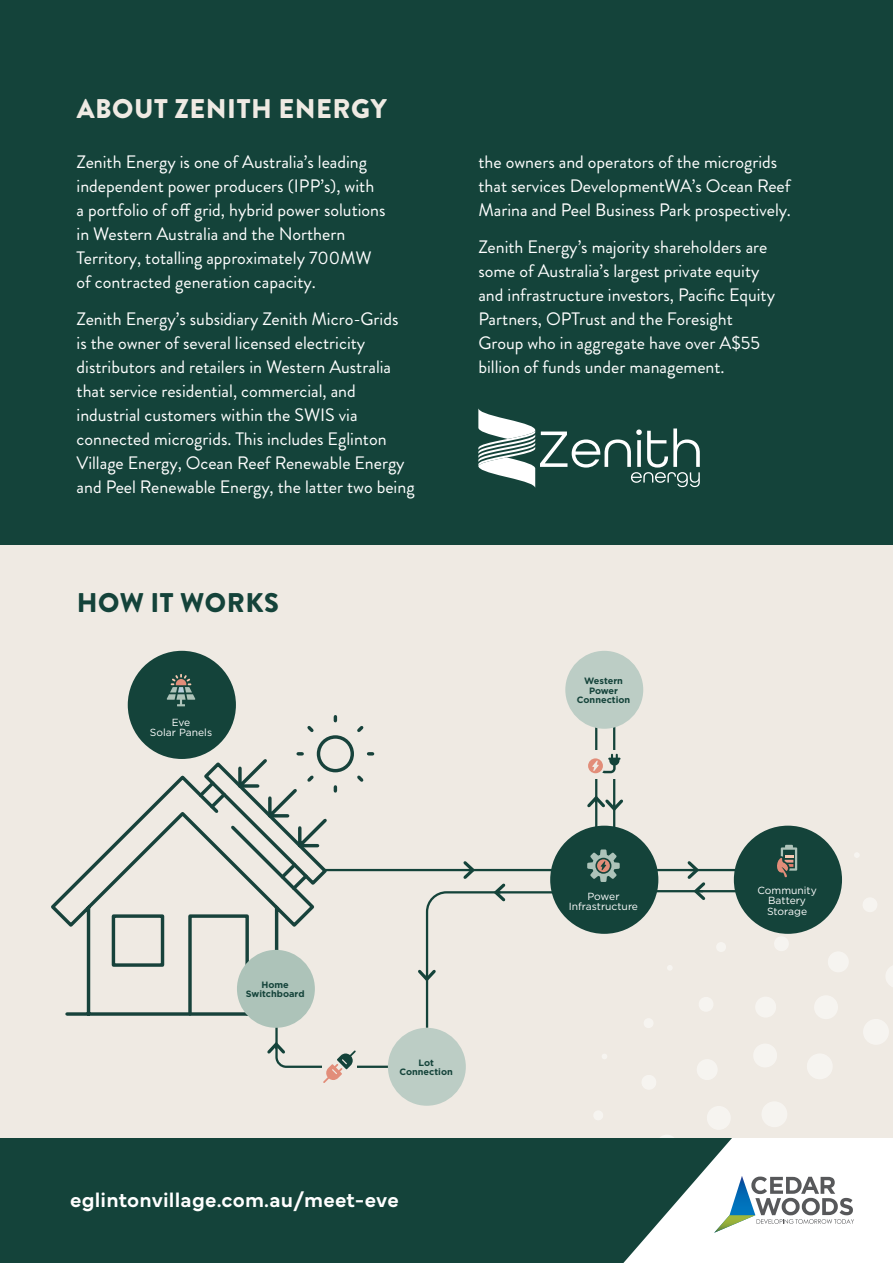
<style>
.page{position:relative;width:893px;height:1263px;background:#fff}
.page>*{position:absolute;margin:0;border:0;box-sizing:border-box;transform-origin:0 0}
.t1{font:900 27px "Brandon Grotesque";letter-spacing:.02em;color:#efeae3}
.t2{font:900 27px "Brandon Grotesque";letter-spacing:.02em;color:#14433a}
.t3{font:600 21px "Mundial";letter-spacing:.01em;color:#fff}
.t4{font:18px/24px "Brandon Grotesque";color:#fff}
.t5{font:10.35px/10.4px "Gotham";color:#fff;text-align:center}
.t6{font:700 9.15px/9.1px "Gotham";color:#14433a;text-align:center}
</style>
<div class="page">
<div style="left:0;top:1137px;width:893px;height:126px;background:#14433a"></div>
<svg style="left:605px;top:1137px;width:288px;height:126px;fill:#fff"></svg>
<svg style="left:714px;top:1176px;width:140px;height:57px"></svg>
<div style="left:0;top:534px;width:893px;height:603px;background:#efeae3"></div>
<svg style="left:863px;top:1019px;width:26px;height:25px"></svg>
<svg style="left:807px;top:1054px;width:25px;height:25px"></svg>
<svg style="left:762px;top:1102px;width:25px;height:25px"></svg>
<svg style="left:886px;top:966px;width:7px;height:21px"></svg>
<svg style="left:814px;top:996px;width:24px;height:23px"></svg>
<svg style="left:754px;top:1044px;width:23px;height:23px"></svg>
<svg style="left:707px;top:1106px;width:23px;height:24px"></svg>
<svg style="left:828px;top:952px;width:20px;height:20px"></svg>
<svg style="left:756px;top:997px;width:20px;height:20px"></svg>
<svg style="left:697px;top:1059px;width:20px;height:21px"></svg>
<svg style="left:661px;top:1135px;width:11px;height:2px"></svg>
<svg style="left:863px;top:898px;width:14px;height:14px"></svg>
<svg style="left:774px;top:937px;width:15px;height:14px"></svg>
<svg style="left:699px;top:997px;width:14px;height:14px"></svg>
<svg style="left:642px;top:1075px;width:14px;height:14px"></svg>
<svg style="left:716px;top:942px;width:10px;height:10px"></svg>
<svg style="left:644px;top:1018px;width:9px;height:10px"></svg>
<svg style="left:594px;top:1111px;width:9px;height:9px"></svg>
<svg style="left:854px;top:853px;width:5px;height:5px"></svg>
<svg style="left:667px;top:965px;width:5px;height:5px"></svg>
<svg style="left:602px;top:1054px;width:5px;height:5px"></svg>
<div style="left:0;top:0;width:893px;height:544px;background:#14433a"></div>
<svg style="left:478px;top:408px;width:222px;height:80px"></svg>
<svg style="left:235px;top:713px;width:140px;height:80px"></svg>
<div style="left:317px;top:735px;width:37px;height:37px;border:3px solid #17423b;border-radius:50%"></div>
<svg style="left:51px;top:759px;width:279px;height:257px"></svg>
<div style="left:128px;top:651px;width:108px;height:108px;background:#14433a;border-radius:50%"></div>
<svg style="left:167px;top:674px;width:28px;height:32px"></svg>
<hr style="left:595px;top:722px;width:2px;height:111px;background:#14433a">
<hr style="left:613px;top:722px;width:2px;height:112px;background:#14433a">
<div style="left:237px;top:950px;width:78px;height:78px;background:#adc3b9;border-radius:50%"></div>
<div style="left:587px;top:750px;width:34px;height:29px;background:#efeae3"></div>
<div style="left:550px;top:826px;width:108px;height:108px;background:#14433a;border-radius:50%"></div>
<svg style="left:587px;top:849px;width:33px;height:33px"></svg>
<div style="left:734px;top:826px;width:108px;height:108px;background:#14433a;border-radius:50%"></div>
<svg style="left:777px;top:845px;width:20px;height:32px"></svg>
<div style="left:565px;top:651px;width:78px;height:78px;background:#bccdc5;border-radius:50%"></div>
<svg style="left:588px;top:754px;width:33px;height:19px"></svg>
<hr style="left:656px;top:890px;width:86px;height:2px;background:#14433a">
<hr style="left:656px;top:869px;width:86px;height:2px;background:#14433a">
<svg style="left:265px;top:1009px;width:128px;height:74px"></svg>
<svg style="left:587px;top:793px;width:36px;height:21px"></svg>
<svg style="left:685px;top:861px;width:23px;height:39px"></svg>
<hr style="left:323px;top:869px;width:238px;height:2px;background:#14433a">
<svg style="left:415px;top:858px;width:155px;height:172px"></svg>
<div style="left:388px;top:1028px;width:78px;height:78px;background:#bccdc5;border-radius:50%"></div>
<p class="t1" style="left:77px;top:90px;width:311px">ABOUT ZENITH ENERGY</p>
<p class="t4" style="left:77px;top:150px;width:311px">Zenith Energy is one of Australia’s leading independent power producers (IPP’s), with a portfolio of off grid, hybrid power solutions in Western Australia and the Northern Territory, totalling approximately 700MW of contracted generation capacity.</p>
<p class="t4" style="left:77px;top:307px;width:340px">Zenith Energy’s subsidiary Zenith Micro-Grids<br>is the owner of several licensed electricity distributors and retailers in Western Australia that service residential, commercial, and industrial customers within the SWIS via connected microgrids. This includes Eglinton Village Energy, Ocean Reef Renewable Energy and Peel Renewable Energy, the latter two being</p>
<p class="t2" style="left:77px;top:583px;width:204px">HOW IT WORKS</p>
<p class="t5" style="left:150px;top:716px;width:64px">Eve<br>Solar Panels</p>
<p class="t4" style="left:478px;top:150px;width:314px">the owners and operators of the microgrids that services DevelopmentWA’s Ocean Reef<br>Marina and Peel Business Park prospectively.</p>
<p class="t4" style="left:478px;top:235px;width:298px">Zenith Energy’s majority shareholders are some of Australia’s largest private equity and infrastructure investors, Pacific Equity Partners, OPTrust and the Foresight Group who in aggregate have over A$55 billion of funds under management.</p>
<p class="t6" style="left:577px;top:676px;width:55px">Western<br>Power<br>Connection</p>
<p class="t6" style="left:246px;top:980px;width:60px">Home<br>Switchboard</p>
<p class="t6" style="left:399px;top:1058px;width:55px">Lot<br>Connection</p>
<p class="t3" style="left:70px;top:1184px;width:330px">eglintonvillage.com.au/meet-eve</p>
<p class="t5" style="left:569px;top:891px;width:71px">Power<br>Infrastructure</p>
<p class="t5" style="left:757px;top:885px;width:61px">Community<br>Battery<br>Storage</p>
</div>
